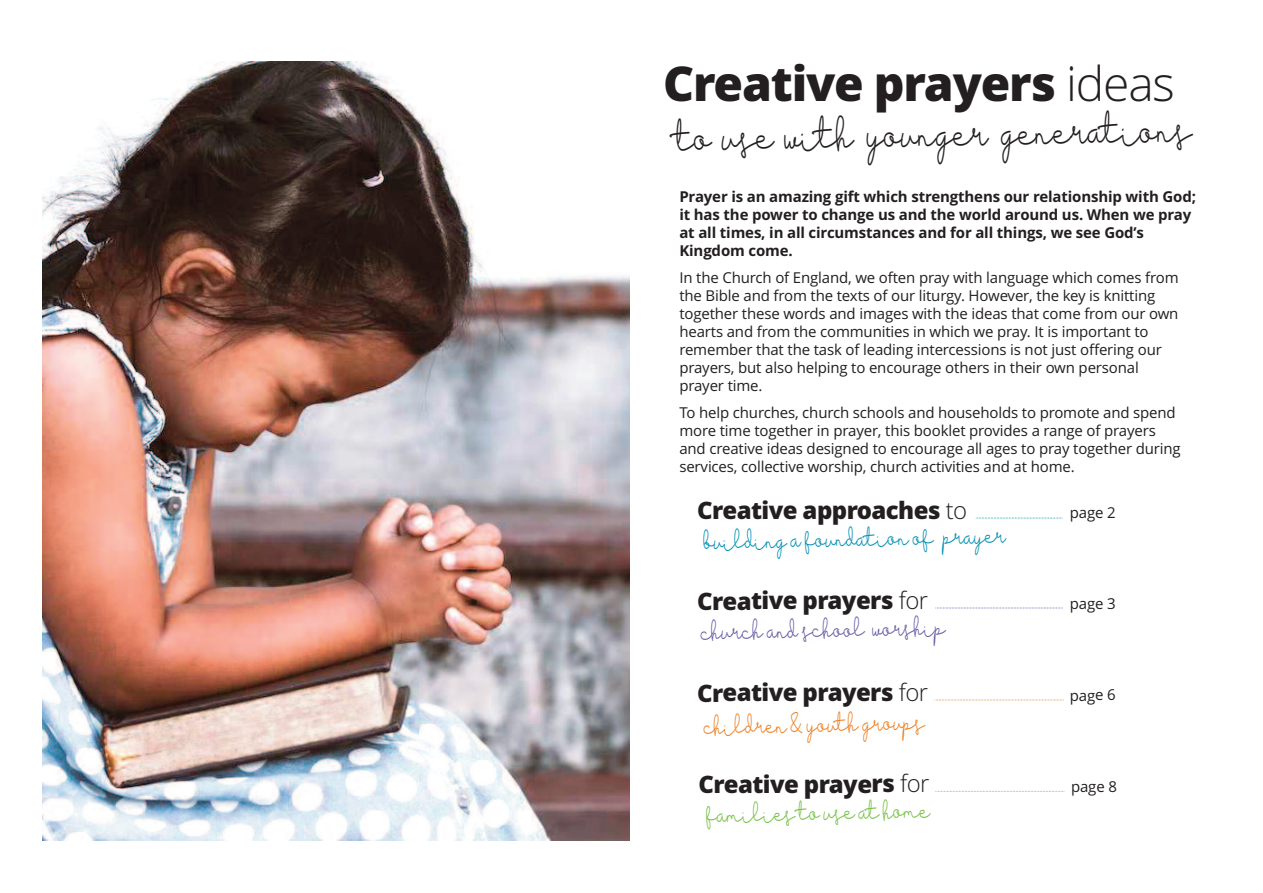
<style>
.page{position:relative;width:1263px;height:893px;background:#fff}
.page>*{position:absolute;margin:0;border:0;box-sizing:border-box;transform-origin:0 0}
.t1{font:800 48px "Open Sans";letter-spacing:-.025em;color:#231f20}
.t2{font:37.5px "Housttik Personal Use";color:#231f20;scale:.7 1}
.t3{font:800 24px "Open Sans";letter-spacing:-.03em;color:#231f20}
.t4{font:22.5px "Housttik Personal Use";color:#008fb3;scale:.7 1}
.t5{font:22.5px "Housttik Personal Use";color:#6858a5;scale:.7 1}
.t6{font:22.5px "Housttik Personal Use";color:#ec7f22;scale:.7 1}
.t7{font:22.5px "Housttik Personal Use";color:#74bf43;scale:.7 1}
.t8{font:15px/18.1px "Open Sans";letter-spacing:-.01em;color:#231f20}
.t9{font:700 15px/18.1px "Open Sans";letter-spacing:-.01em;color:#231f20}
.s1{font-weight:300}
</style>
<div class="page">
<img style="left:43px;top:61px;width:586px;height:780px">
<svg style="left:976px;top:518px;width:87px;height:1px"></svg>
<svg style="left:934px;top:700px;width:130px;height:1px"></svg>
<svg style="left:935px;top:791px;width:130px;height:1px"></svg>
<svg style="left:935px;top:608px;width:128px;height:1px"></svg>
<h1 class="t1" style="left:663px;top:57px;width:513px">Creative prayers <span class="s1">ideas</span></h1>
<h2 class="t2" style="left:676px;top:116px;width:738px;rotate:-1deg">to use with younger generations</h2>
<p class="t9" style="left:679px;top:187px;width:518px">Prayer is an amazing gift which strengthens our relationship with God; it has the power to change us and the world around us. When we pray at all times, in all circumstances and for all things, we see God’s Kingdom come.</p>
<p class="t8" style="left:679px;top:268px;width:501px">In the Church of England, we often pray with language which comes from the Bible and from the texts of our liturgy. However, the key is knitting together these words and images with the ideas that come from our own hearts and from the communities in which we pray. It is important to remember that the task of leading intercessions is not just offering our prayers, but also helping to encourage others in their own personal prayer time.</p>
<p class="t8" style="left:679px;top:404px;width:503px">To help churches, church schools and households to promote and spend more time together in prayer, this booklet provides a range of prayers and creative ideas designed to encourage all ages to pray together during services, collective worship, church activities and at home.</p>
<h3 class="t3" style="left:697px;top:497px;width:272px">Creative approaches <span class="s1">to</span></h3>
<p class="t8" style="left:1070px;top:504px;width:47px">page 2</p>
<h3 class="t4" style="left:703px;top:528px;width:433px;rotate:-1deg">building a foundation of prayer</h3>
<h3 class="t3" style="left:697px;top:587px;width:232px">Creative prayers <span class="s1">for</span></h3>
<p class="t8" style="left:1070px;top:594px;width:47px">page 3</p>
<h3 class="t5" style="left:700px;top:618px;width:351px;rotate:-1deg">church and school worship</h3>
<h3 class="t3" style="left:697px;top:679px;width:232px">Creative prayers <span class="s1">for</span></h3>
<p class="t8" style="left:1070px;top:686px;width:47px">page 6</p>
<h3 class="t6" style="left:703px;top:713px;width:318px;rotate:-1deg">children &amp; youth groups</h3>
<h3 class="t3" style="left:699px;top:770px;width:232px">Creative prayers <span class="s1">for</span></h3>
<p class="t8" style="left:1071px;top:778px;width:47px">page 8</p>
<h3 class="t7" style="left:706px;top:801px;width:321px;rotate:-1deg">families to use at home</h3>
</div>
